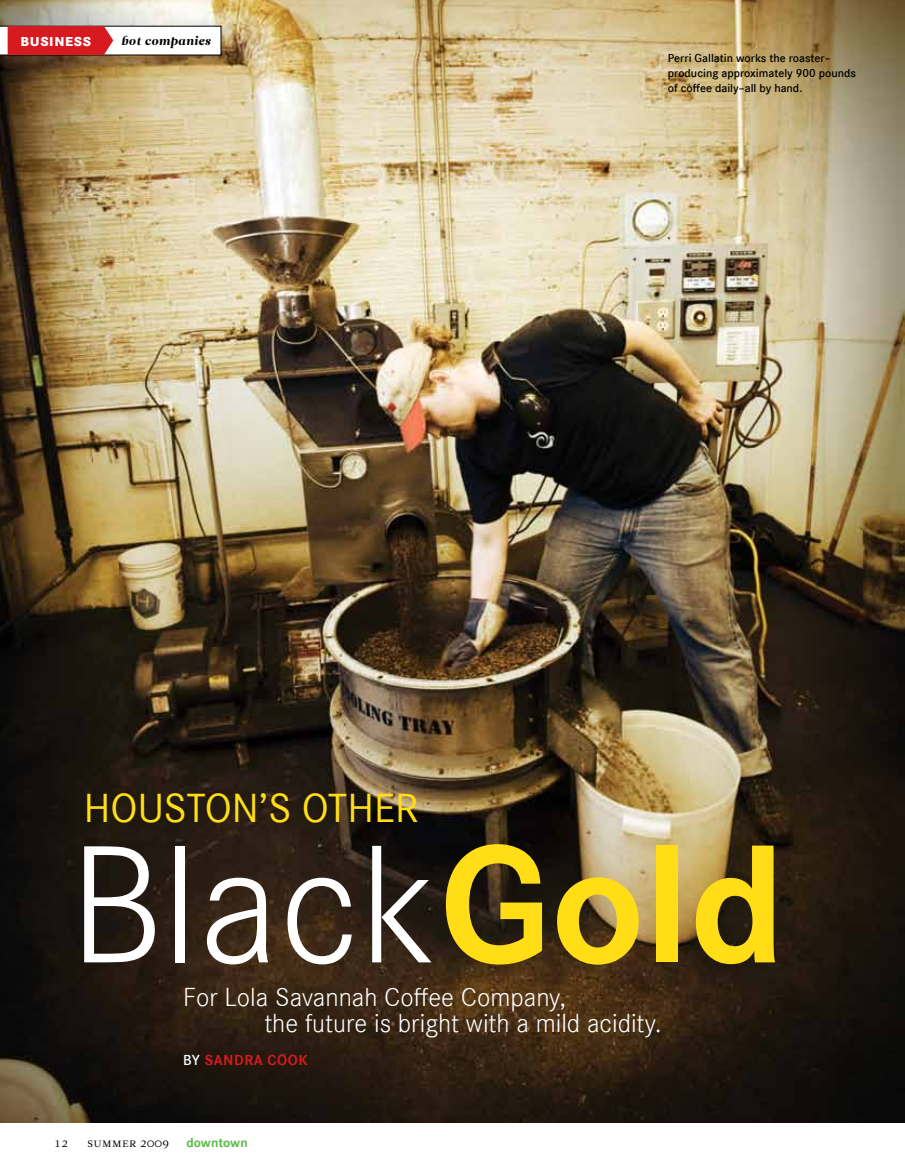
<style>
.page{position:relative;width:905px;height:1175px;background:#fff}
.page>*{position:absolute;margin:0;border:0;box-sizing:border-box;transform-origin:0 0}
.t1{font:174px "Corporate S Ligh";color:#fff}
.t2{font:42px "Corporate S";color:#ffde17}
.t3{font:27px/25.5px "Corporate S Ligh";color:#fff}
.t4{font:700 15px "Corporate S";letter-spacing:.035em;color:#d71920}
.t5{font:700 expanded 13.5px "Corporate STOT";letter-spacing:.05em;color:#fff}
.t6{font:600 12px/15px "Corporate S";color:#000}
.t7{font:12px "Leitura Roman 1";letter-spacing:.025em;color:#000}
.t8{font:12px "Leitura Display Swashes";letter-spacing:.055em;color:#000}
.s1{font-family:"Corporate S";font-weight:700;color:#ffde17}
.s2{font-weight:600;color:#fff}
.s3{font-family:"Corporate S";font-weight:700;font-size:13.5px;color:#5bba49}
</style>
<div class="page">
<img style="left:0;top:0;width:904px;height:1122px">
<svg style="left:0;top:26px;width:221px;height:29px"></svg>
<p class="t5" style="left:20px;top:33px;width:72px">BUSINESS</p>
<p class="t8" style="left:121px;top:34px;width:91px">hot companies</p>
<p class="t6" style="left:668px;top:51px;width:190px">Perri Gallatin works the roaster– producing approximately 900 pounds of coffee daily–all by hand.</p>
<h2 class="t2" style="left:84px;top:784px;width:336px">HOUSTON’S OTH ER</h2>
<h1 class="t1" style="left:69px;top:807px;width:718px">Black<span class="s1">GOLD</span></h1>
<h3 class="t3" style="left:264px;top:984px;width:399px;text-indent:-81px">For Lola Savannah Coffee Company,<br>the future is bright with a mild acidity.</h3>
<p class="t4" style="left:183px;top:1051px;width:126px"><span class="s2">by</span> SANDRA COOK</p>
<p class="t7" style="left:54px;top:1135px;width:16px">12</p>
<p class="t7" style="left:88px;top:1135px;width:162px">summer 2009 <span class="s3">DOWNTOWN</span></p>
</div>
